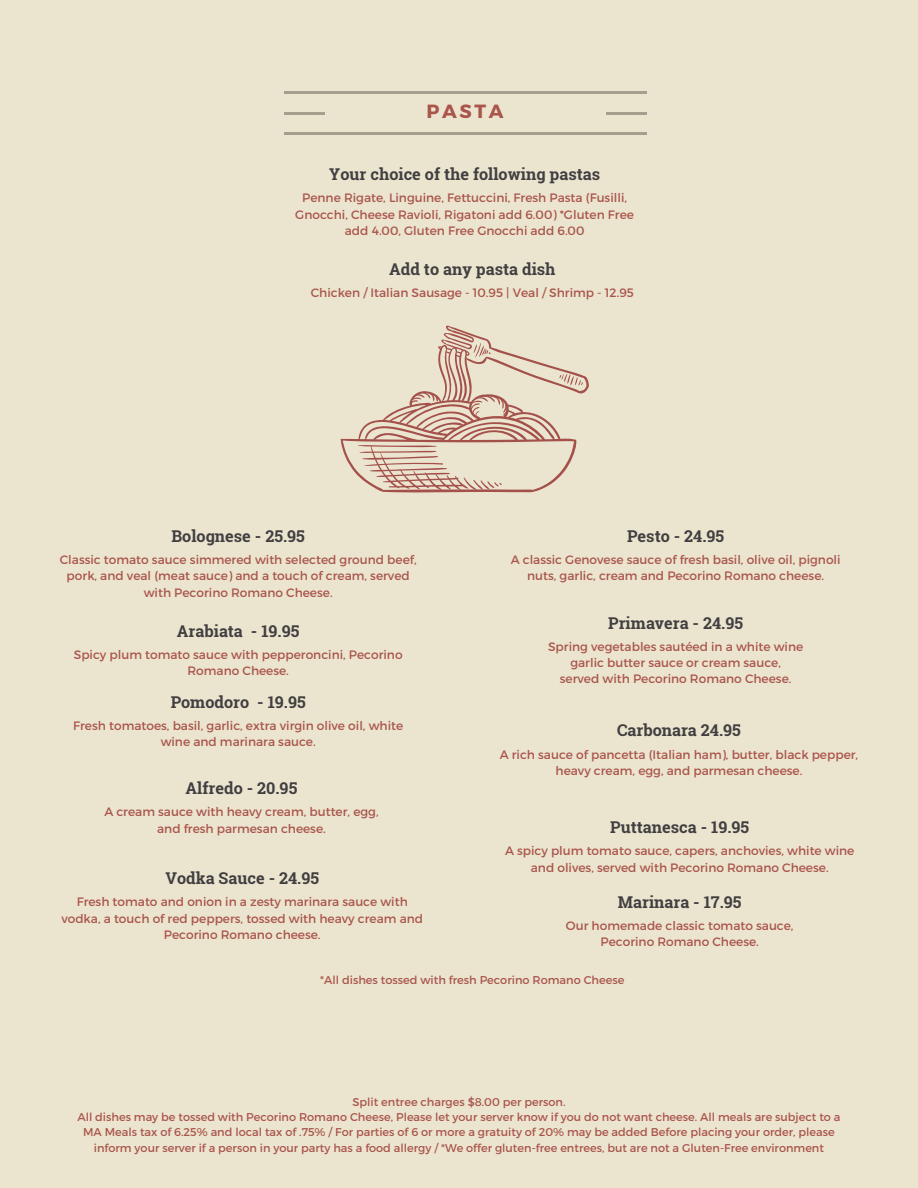
<style>
.page{position:relative;width:918px;height:1188px;background:#ebe5d0}
.page>*{position:absolute;margin:0;border:0;box-sizing:border-box;transform-origin:0 0}
.t1{font:700 19.05px "Montserrat";letter-spacing:.14em;color:#aa554c}
.t2{font:700 16.2px "Roboto Slab";color:#413f40}
.t3{font:12.15px/16.2px "Montserrat";color:#aa554c;text-align:center}
.t4{font:11.25px/15px "Montserrat";color:#aa554c;text-align:center}
</style>
<div class="page">
<hr style="left:284px;top:112px;width:40px;height:2px;background:#a69e8e">
<hr style="left:606px;top:112px;width:40px;height:2px;background:#a69e8e">
<hr style="left:284px;top:92px;width:362px;height:2px;background:#a69e8e">
<hr style="left:284px;top:132px;width:362px;height:3px;background:#a69e8e">
<svg style="left:340px;top:325px;width:249px;height:168px"></svg>
<h1 class="t1" style="left:427px;top:99px;width:78px">PASTA</h1>
<h2 class="t2" style="left:329px;top:163px;width:272px">Your choice of the following pastas</h2>
<p class="t3" style="left:295px;top:190px;width:340px">Penne Rigate, Linguine, Fettuccini, Fresh Pasta (Fusilli,<br>Gnocchi, Cheese Ravioli, Rigatoni add 6.00) *Gluten Free add 4.00, Gluten Free Gnocchi add 6.00</p>
<h2 class="t2" style="left:389px;top:258px;width:168px">Add to any pasta dish</h2>
<p class="t3" style="left:311px;top:285px;width:325px">Chicken / Italian Sausage - 10.95 | Veal / Shrimp - 12.95</p>
<h2 class="t2" style="left:172px;top:525px;width:135px">Bolognese - 25.95</h2>
<p class="t3" style="left:60px;top:552px;width:358px">Classic tomato sauce simmered with selected ground beef, pork, and veal (meat sauce) and a touch of cream, served with Pecorino Romano Cheese.</p>
<h2 class="t2" style="left:177px;top:620px;width:124px">Arabiata - 19.95</h2>
<p class="t3" style="left:74px;top:646px;width:330px">Spicy plum tomato sauce with pepperoncini, Pecorino<br>Romano Cheese.</p>
<h2 class="t2" style="left:171px;top:691px;width:137px">Pomodoro - 19.95</h2>
<p class="t3" style="left:73px;top:718px;width:332px">Fresh tomatoes, basil, garlic, extra virgin olive oil, white wine and marinara sauce.</p>
<h2 class="t2" style="left:186px;top:777px;width:113px">Alfredo - 20.95</h2>
<p class="t3" style="left:104px;top:804px;width:276px">A cream sauce with heavy cream, butter, egg, and fresh parmesan cheese.</p>
<h2 class="t2" style="left:165px;top:867px;width:155px">Vodka Sauce - 24.95</h2>
<p class="t3" style="left:61px;top:894px;width:363px">Fresh tomato and onion in a zesty marinara sauce with vodka, a touch of red peppers, tossed with heavy cream and<br>Pecorino Romano cheese.</p>
<h2 class="t2" style="left:627px;top:525px;width:99px">Pesto - 24.95</h2>
<p class="t3" style="left:511px;top:552px;width:331px">A classic Genovese sauce of fresh basil, olive oil, pignoli nuts, garlic, cream and Pecorino Romano cheese.</p>
<h2 class="t2" style="left:608px;top:612px;width:136px">Primavera - 24.95</h2>
<p class="t3" style="left:548px;top:638px;width:257px">Spring vegetables sautéed in a white wine garlic butter sauce or cream sauce,<br>served with Pecorino Romano Cheese.</p>
<h2 class="t2" style="left:617px;top:719px;width:125px">Carbonara 24.95</h2>
<p class="t3" style="left:500px;top:746px;width:360px">A rich sauce of pancetta (Italian ham), butter, black pepper, heavy cream, egg, and parmesan cheese.</p>
<h2 class="t2" style="left:610px;top:816px;width:141px">Puttanesca - 19.95</h2>
<p class="t3" style="left:505px;top:843px;width:351px">A spicy plum tomato sauce, capers, anchovies, white wine and olives, served with Pecorino Romano Cheese.</p>
<h2 class="t2" style="left:618px;top:891px;width:125px">Marinara - 17.95</h2>
<p class="t3" style="left:566px;top:917px;width:229px">Our homemade classic tomato sauce,<br>Pecorino Romano Cheese.</p>
<p class="t4" style="left:320px;top:972px;width:306px">*All dishes tossed with fresh Pecorino Romano Cheese</p>
<p class="t4" style="left:77px;top:1095px;width:765px">Split entree charges $8.00 per person.<br>All dishes may be tossed with Pecorino Romano Cheese, Please let your server know if you do not want cheese. All meals are subject to a MA Meals tax of 6.25% and local tax of .75% / For parties of 6 or more a gratuity of 20% may be added Before placing your order, please inform your server if a person in your party has a food allergy / *We offer gluten-free entrees, but are not a Gluten-Free environment</p>
</div>
